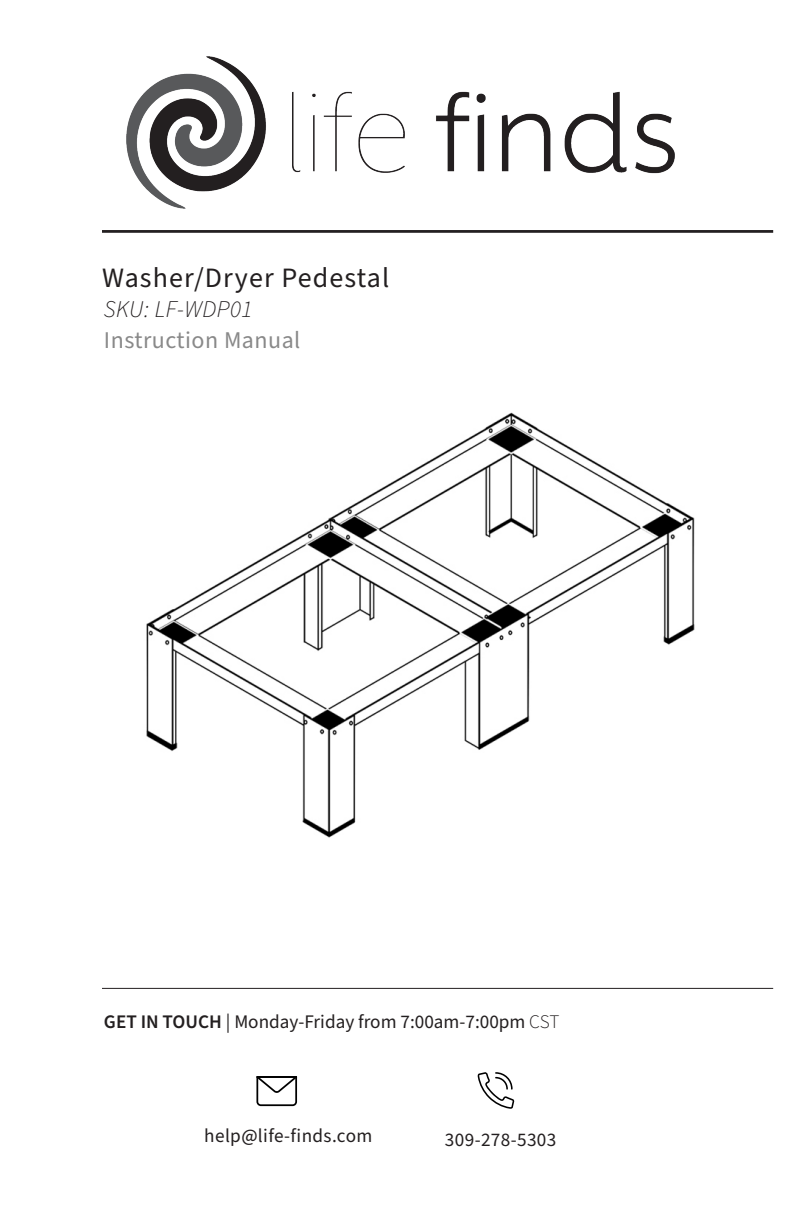
<style>
.page{position:relative;width:792px;height:1224px;background:#fff}
.page>*{position:absolute;margin:0;border:0;box-sizing:border-box;transform-origin:0 0}
.t1{font:28px "Source Sans Pro";letter-spacing:.04em;color:#231f20}
.t2{font:24px "Source Sans Pro";letter-spacing:.02em;color:#898989}
.t3{font:italic 300 24px "Source Sans Pro";letter-spacing:.02em;color:#231f20}
.t4{font:19.2px "Source Sans Pro";color:#231f20}
.t5{font:19.2px "Source Sans Pro";letter-spacing:.02em;color:#231f20}
.s1{font-weight:600}
.s2{font-weight:300}
</style>
<div class="page">
<hr style="left:102px;top:230px;width:671px;height:3px;background:#231f20">
<img style="left:126px;top:57px;width:549px;height:152px">
<img style="left:146px;top:412px;width:549px;height:426px">
<svg style="left:478px;top:1072px;width:36px;height:37px"></svg>
<svg style="left:256px;top:1078px;width:41px;height:28px"></svg>
<hr style="left:256px;top:1076px;width:41px;height:2px;background:#000">
<hr style="left:102px;top:988px;width:671px;height:1px;background:#231f20">
<p class="t1" style="left:102px;top:259px;width:289px">Washer/Dryer Pedestal</p>
<p class="t2" style="left:104px;top:324px;width:198px">Instruction Manual</p>
<p class="t3" style="left:104px;top:293px;width:150px">SKU: LF-WDP01</p>
<p class="t4" style="left:104px;top:1009px;width:457px"><span class="s1">GET IN TOUCH</span> | Monday-Friday from 7:00am-7:00pm <span class="s2">CST</span></p>
<p class="t5" style="left:204px;top:1122px;width:170px">help@life-finds.com</p>
<p class="t5" style="left:445px;top:1126px;width:113px">309-278-5303</p>
</div>
